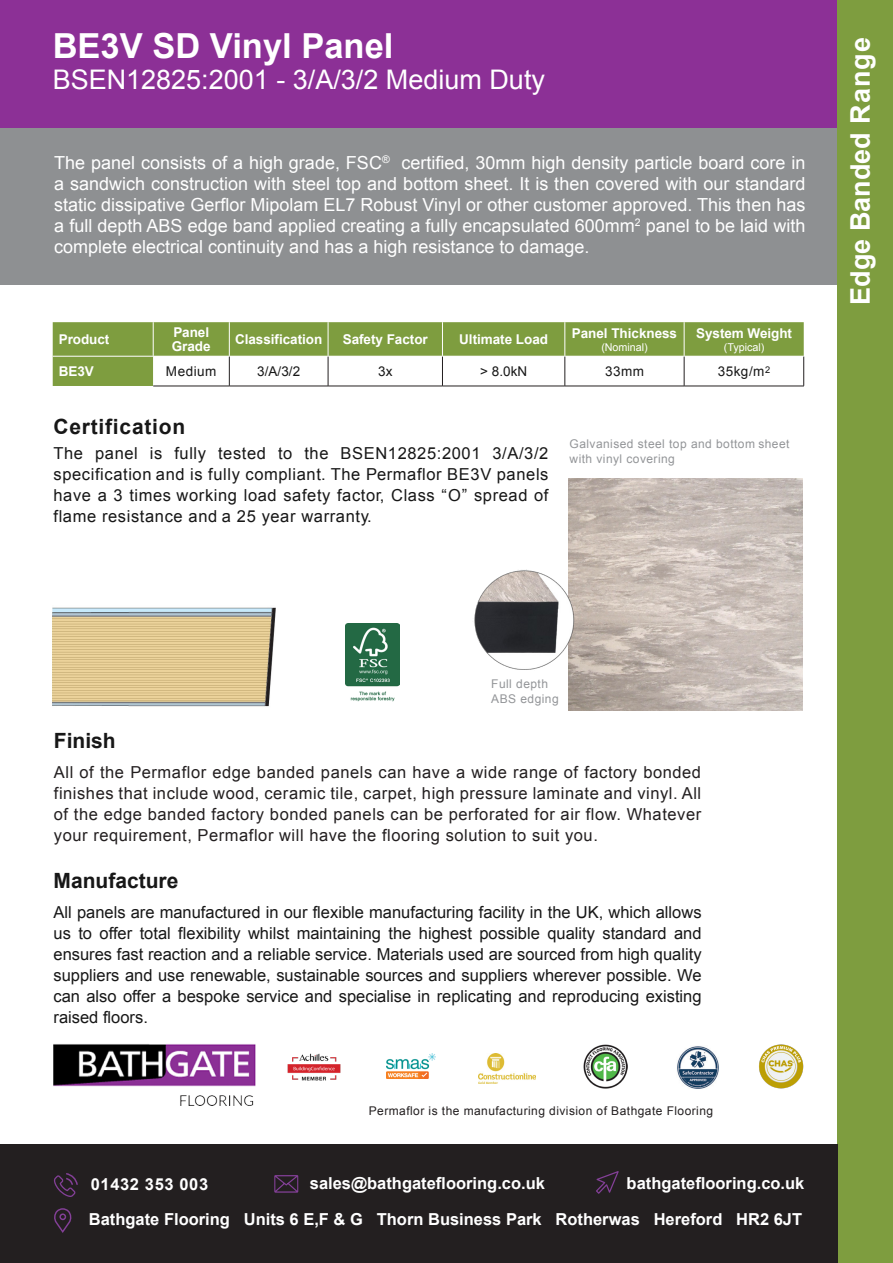
<style>
.page{position:relative;width:893px;height:1263px;background:#fff}
.page>*{position:absolute;margin:0;border:0;box-sizing:border-box;transform-origin:0 0}
.ParaStyle01-Leading{font:700 34.5px "Arial";color:#fff}
.ParaStyle01-Leading-2{font:27px "Arial";color:#fff}
.t1{font:700 27px "Arial";color:#fff}
.ParaStyle01-Leading-3{font:700 21px "Arial";letter-spacing:.035em;color:#171717}
.ParaStyle11-Leading{font:700 21px "Arial";color:#171717}
.ParaStyle07-Leading{font:18px/21px "Arial";color:#fff;text-align:justify}
.ParaStyle11-Leading-2{font:16.5px/21px "Arial";color:#171717;text-align:justify}
.ParaStyle01-Leading-4{font:16.5px/21px "Arial";letter-spacing:.035em;color:#231f20;text-align:justify}
.ParaStyle10-Leading{font:16.5px/21px "Arial";letter-spacing:.035em;color:#171717;text-align:justify}
.t2{font:700 16.5px/35.4px "Arial";color:#fff;text-align:right}
.t3{font:700 16.5px "Arial";letter-spacing:.035em;color:#fff}
.ParaStyle04-Leading{font:700 13.5px "Arial";letter-spacing:-.005em;color:#fff}
.ParaStyle05-Leading{font:700 13.5px "Arial";letter-spacing:-.005em;color:#fff}
.ParaStyle02-Leading{font:700 13.5px/13.8px "Arial";letter-spacing:-.005em;color:#fff}
.ParaStyle04-Leading-2{font:13.5px "Arial";color:#171717}
.ParaStyle01-Leading-5{font:700 13.5px "Arial";letter-spacing:-.005em;color:#fff}
.ParaStyle07-Leading-2{font:13.5px "Arial";letter-spacing:.035em;color:#171717}
.ParaStyle03-Leading{font:13.5px "Arial";letter-spacing:.035em;color:#171717}
.ParaStyle12-Leading{font:12px/15px "Arial";letter-spacing:.035em;color:#939598}
.t4{font:12px "Arial";letter-spacing:.035em;color:#231f20}
.ParaStyle06-Leading{font:10.8px "Arial";letter-spacing:-.005em;color:#fff}
</style>
<div class="page">
<div style="left:0;top:0;width:881px;height:285px;background:#8e9092"></div>
<div style="left:0;top:0;width:838px;height:128px;background:#8c3096"></div>
<div style="left:838px;top:0;width:55px;height:1263px;background:#7e9d3f"></div>
<div style="left:0;top:1144px;width:838px;height:119px;background:#231f20"></div>
<svg style="left:54px;top:1173px;width:24px;height:24px"></svg>
<svg style="left:54px;top:1208px;width:18px;height:25px"></svg>
<svg style="left:274px;top:1175px;width:24px;height:18px"></svg>
<svg style="left:596px;top:1171px;width:23px;height:23px"></svg>
<img style="left:54px;top:1044px;width:202px;height:62px">
<img style="left:287px;top:1053px;width:54px;height:28px">
<img style="left:386px;top:1053px;width:49px;height:26px">
<img style="left:677px;top:1046px;width:42px;height:43px">
<img style="left:584px;top:1044px;width:44px;height:44px">
<img style="left:478px;top:1054px;width:57px;height:29px">
<img style="left:759px;top:1044px;width:45px;height:45px">
<img style="left:52px;top:607px;width:224px;height:100px">
<img style="left:346px;top:623px;width:53px;height:79px">
<img style="left:569px;top:479px;width:233px;height:231px">
<img style="left:474px;top:569px;width:105px;height:102px">
<div style="left:53px;top:322px;width:751px;height:64px;background:#7e9d3f"></div>
<hr style="left:153px;top:322px;width:1px;height:34px;background:#fff">
<hr style="left:229px;top:322px;width:1px;height:34px;background:#fff">
<hr style="left:328px;top:322px;width:1px;height:34px;background:#fff">
<hr style="left:442px;top:322px;width:1px;height:34px;background:#fff">
<hr style="left:564px;top:322px;width:1px;height:34px;background:#fff">
<hr style="left:684px;top:322px;width:1px;height:34px;background:#fff">
<hr style="left:53px;top:356px;width:100px;height:1px;background:#fff">
<hr style="left:153px;top:386px;width:76px;height:1px;background:#231f20">
<hr style="left:229px;top:386px;width:99px;height:1px;background:#231f20">
<hr style="left:328px;top:386px;width:114px;height:1px;background:#231f20">
<hr style="left:442px;top:386px;width:123px;height:1px;background:#231f20">
<hr style="left:565px;top:386px;width:119px;height:1px;background:#231f20">
<hr style="left:684px;top:386px;width:120px;height:1px;background:#231f20">
<svg style="left:153px;top:356px;width:651px;height:30px"></svg>
<p class="ParaStyle01-Leading" style="left:53px;top:23px;width:342px">BE3V SD Vinyl Panel</p>
<p class="ParaStyle01-Leading-2" style="left:53px;top:62px;width:494px">BSEN12825:2001 - 3/A/3/2 Medium Duty</p>
<p class="ParaStyle07-Leading" style="left:54px;top:153px;width:753px">The panel consists of a high grade, FSC<sup>®</sup> certified, 30mm high density particle board core in a sandwich construction with steel top and bottom sheet. It is then covered with our standard static dissipative Gerflor Mipolam EL7 Robust Vinyl or other customer approved. This then has a full depth ABS edge band applied creating a fully encapsulated 600mm<sup>2</sup> panel to be laid with complete electrical continuity and has a high resistance to damage.</p>
<p class="ParaStyle01-Leading-5" style="left:59px;top:330px;width:52px">Product</p>
<p class="ParaStyle02-Leading" style="left:172px;top:326px;width:40px">Panel<br>Grade</p>
<p class="ParaStyle04-Leading" style="left:235px;top:330px;width:89px">Classification</p>
<p class="ParaStyle02-Leading" style="left:343px;top:333px;width:87px">Safety Factor</p>
<p class="ParaStyle04-Leading" style="left:459px;top:330px;width:90px">Ultimate Load</p>
<p class="ParaStyle05-Leading" style="left:572px;top:324px;width:107px">Panel Thickness</p>
<p class="ParaStyle06-Leading" style="left:601px;top:340px;width:48px">(Nominal)</p>
<p class="ParaStyle05-Leading" style="left:696px;top:324px;width:98px">System Weight</p>
<p class="ParaStyle06-Leading" style="left:724px;top:340px;width:42px">(Typical)</p>
<p class="ParaStyle01-Leading-5" style="left:59px;top:362px;width:37px">BE3V</p>
<p class="ParaStyle03-Leading" style="left:166px;top:362px;width:52px">Medium</p>
<p class="ParaStyle04-Leading-2" style="left:257px;top:362px;width:45px">3/A/3/2</p>
<p class="ParaStyle04-Leading-2" style="left:378px;top:362px;width:16px">3x</p>
<p class="ParaStyle04-Leading-2" style="left:480px;top:362px;width:49px">&gt; 8.0kN</p>
<p class="ParaStyle07-Leading-2" style="left:605px;top:362px;width:40px">33mm</p>
<p class="ParaStyle07-Leading-2" style="left:718px;top:362px;width:54px">35kg/m<sup>2</sup></p>
<p class="ParaStyle01-Leading-3" style="left:53px;top:412px;width:133px">Certification</p>
<p class="ParaStyle10-Leading" style="left:53px;top:443px;width:497px">The panel is fully tested to the BSEN12825:2001 3/A/3/2 specification and is fully compliant. The Permaflor BE3V panels have a 3 times working load safety factor, Class “O” spread of flame resistance and a 25 year warranty.</p>
<p class="ParaStyle12-Leading" style="left:570px;top:437px;width:221px">Galvanised steel top and bottom sheet with vinyl covering</p>
<h2 class="t1" style="left:842px;top:305px;width:269px;rotate:-90deg">Edge Banded Range</h2>
<p class="ParaStyle12-Leading" style="left:491px;top:676px;width:69px">Full depth<br>ABS edging</p>
<p class="ParaStyle01-Leading-3" style="left:54px;top:727px;width:63px">Finish</p>
<p class="ParaStyle01-Leading-4" style="left:54px;top:762px;width:649px">All of the Permaflor edge banded panels can have a wide range of factory bonded finishes that include wood, ceramic tile, carpet, high pressure laminate and vinyl. All of the edge banded factory bonded panels can be perforated for air flow. Whatever your requirement, Permaflor will have the flooring solution to suit you.</p>
<p class="ParaStyle11-Leading" style="left:54px;top:867px;width:126px">Manufacture</p>
<p class="ParaStyle11-Leading-2" style="left:54px;top:901px;width:650px">All panels are manufactured in our flexible manufacturing facility in the UK, which allows us to offer total flexibility whilst maintaining the highest possible quality standard and ensures fast reaction and a reliable service. Materials used are sourced from high quality suppliers and use renewable, sustainable sources and suppliers wherever possible. We can also offer a bespoke service and specialise in replicating and reproducing existing raised floors.</p>
<p class="t4" style="left:369px;top:1103px;width:346px">Permaflor is the manufacturing division of Bathgate Flooring</p>
<p class="t3" style="left:91px;top:1173px;width:119px">01432 353 003</p>
<p class="t2" style="left:310px;top:1166px;width:237px">sales@bathgateflooring.co.uk</p>
<p class="t2" style="left:89px;top:1166px;width:717px">bathgateflooring.co.uk<br>Bathgate Flooring Units 6 E,F &amp; G Thorn Business Park Rotherwas Hereford HR2 6JT</p>
</div>
